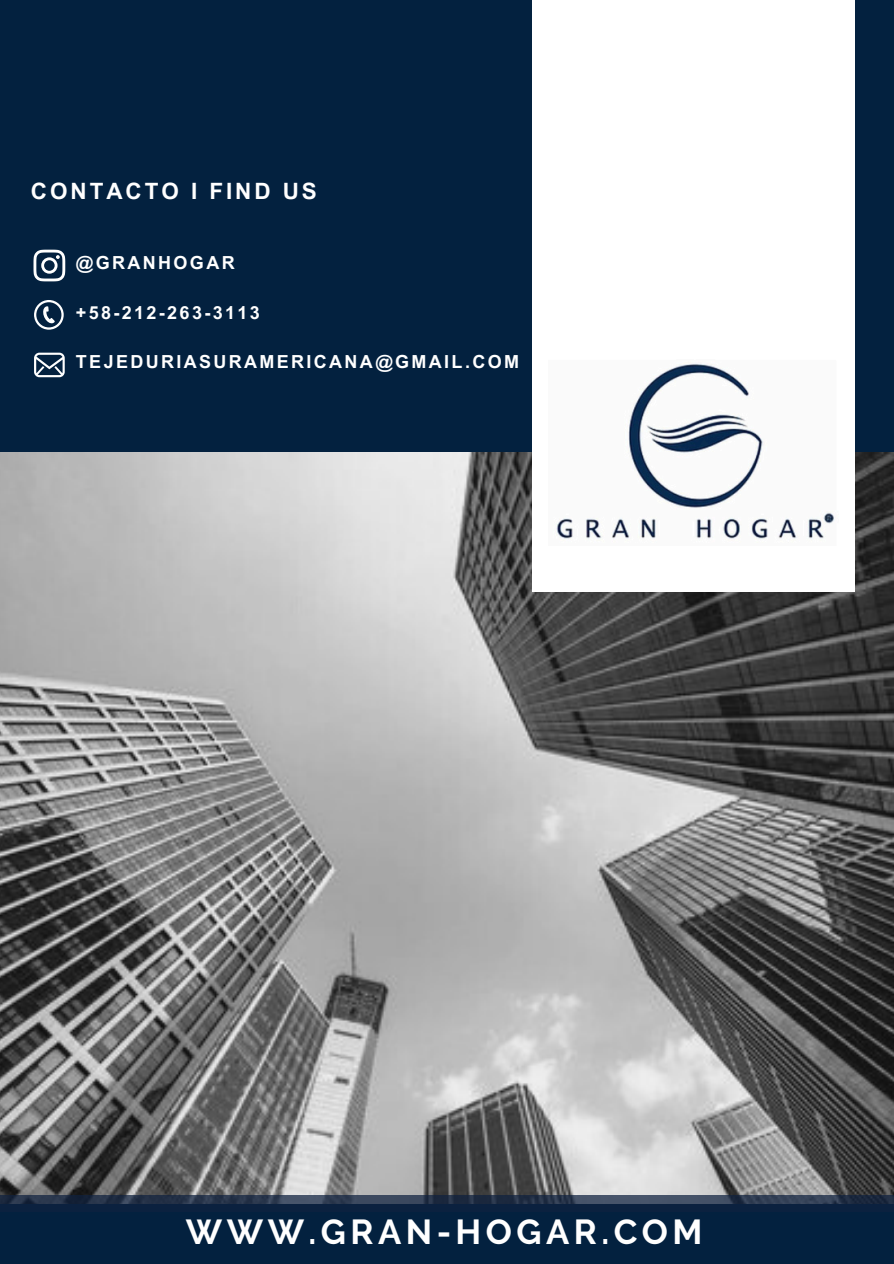
<style>
.page{position:relative;width:894px;height:1264px;background:#fff}
.page>*{position:absolute;margin:0;border:0;box-sizing:border-box;transform-origin:0 0}
.t1{font:700 34.65px "Raleway";letter-spacing:.13em;color:#fff}
.t2{font:700 22.5px "Arial MT Pro";letter-spacing:.13em;color:#fff}
.t3{font:700 18px "Arial MT Pro";letter-spacing:.13em;color:#fff}
</style>
<div class="page">
<div style="left:0;top:0;width:893px;height:1263px;background:#03213f"></div>
<img style="left:0;top:453px;width:893px;height:742px">
<div style="left:532px;top:0;width:322px;height:591px;background:#fff"></div>
<img style="left:556px;top:363px;width:279px;height:176px">
<svg style="left:33px;top:250px;width:32px;height:31px"></svg>
<svg style="left:34px;top:352px;width:30px;height:25px"></svg>
<svg style="left:34px;top:300px;width:29px;height:29px"></svg>
<svg style="left:0;top:1195px;width:893px;height:9px;background:#2e3b51"></svg>
<h2 class="t2" style="left:31px;top:183px;width:287px">CONTACTO I FIND US</h2>
<p class="t3" style="left:76px;top:256px;width:160px">@GRANHOGAR</p>
<p class="t3" style="left:76px;top:306px;width:185px">+58-212-263-3113</p>
<p class="t3" style="left:76px;top:355px;width:444px">TEJEDURIASURAMERICANA@GMAIL.COM</p>
<p class="t1" style="left:186px;top:1211px;width:518px">WWW.GRAN-HOGAR.COM</p>
</div>
